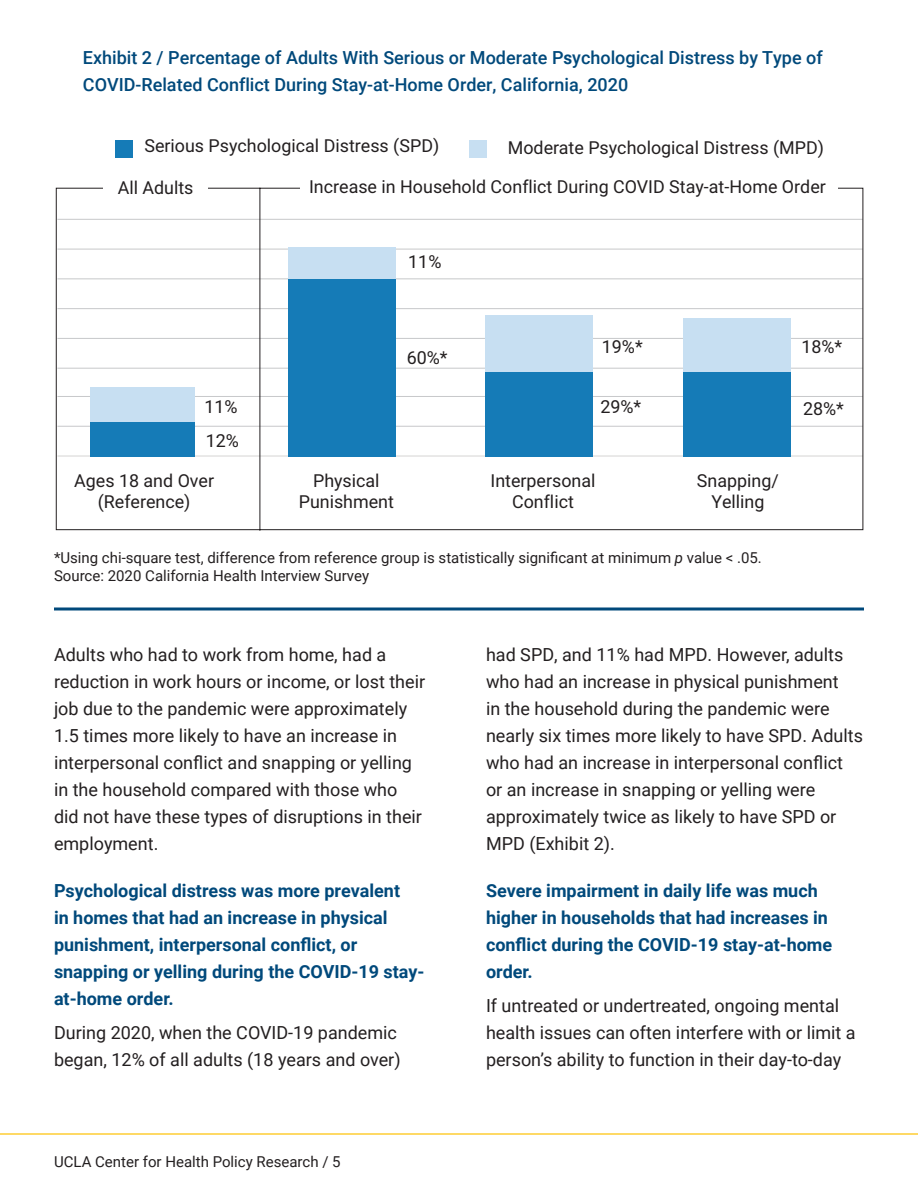
<style>
.page{position:relative;width:918px;height:1188px;background:#fff}
.page>*{position:absolute;margin:0;border:0;box-sizing:border-box;transform-origin:0 0}
.PGS_-_Body_12_18_reg{font:18px/27px "Roboto";color:#231f20}
.PGS_-_Subhead_12_18{font:700 18px/27px "Roboto";color:#00497b}
.t1{font:500 18px/27px "Roboto";color:#00497b}
.t2{font:17.85px/20.9px "Roboto";color:#231f20;text-align:center}
.PGS_-_Footnotes_10_1{font:15px "Roboto";color:#231f20}
.s1{font-weight:700}
.s2{font-style:italic}
</style>
<div class="page">
<hr style="left:0;top:1133px;width:918px;height:2px;background:#fecd33">
<div style="left:469px;top:140px;width:18px;height:18px;background:#c7dff2"></div>
<div style="left:115px;top:140px;width:18px;height:18px;background:#157bb7"></div>
<svg style="left:56px;top:187px;width:808px;height:344px"></svg>
<div style="left:300px;top:179px;width:537px;height:24px;background:#fff"></div>
<div style="left:103px;top:179px;width:105px;height:21px;background:#fff"></div>
<hr style="left:54px;top:608px;width:810px;height:2px;background:#00497b">
<p class="t1" style="left:83px;top:43px;width:741px">Exhibit 2 / Percentage of Adults With Serious or Moderate P<span class="s1">s</span>ychological Distress by Type of<br>COVID-Related Conflict During Stay-at-Home Order, California, 2020</p>
<p class="t2" style="left:144px;top:138px;width:296px">Serious Psychological Distress (SPD)</p>
<p class="t2" style="left:508px;top:139px;width:318px">Moderate Psychological Distress (MPD)</p>
<p class="t2" style="left:118px;top:179px;width:77px">All Adults</p>
<p class="t2" style="left:309px;top:178px;width:518px">Increase in Household Conflict During COVID Stay-at-Home Order</p>
<p class="t2" style="left:408px;top:254px;width:35px">11%</p>
<p class="t2" style="left:407px;top:349px;width:42px">60%*</p>
<p class="t2" style="left:602px;top:338px;width:42px">19%*</p>
<p class="t2" style="left:801px;top:338px;width:42px">18%*</p>
<p class="t2" style="left:204px;top:398px;width:35px">11%</p>
<p class="t2" style="left:600px;top:398px;width:42px">29%*</p>
<p class="t2" style="left:803px;top:400px;width:42px">28%*</p>
<p class="t2" style="left:206px;top:432px;width:35px">12%</p>
<p class="t2" style="left:74px;top:472px;width:141px">Ages 18 and Over (Reference)</p>
<p class="t2" style="left:299px;top:472px;width:97px">Physical<br>Punishment</p>
<p class="t2" style="left:490px;top:472px;width:107px">Interpersonal<br>Conflict</p>
<p class="t2" style="left:697px;top:472px;width:83px">Snapping/<br>Yelling</p>
<p class="PGS_-_Footnotes_10_1" style="left:54px;top:547px;width:709px">*Using chi-square test, difference from reference group is statistically significant at minimum <span class="s2">p</span> value &lt; .05.</p>
<p class="PGS_-_Footnotes_10_1" style="left:54px;top:565px;width:317px">Source: 2020 California Health Interview Survey</p>
<p class="PGS_-_Body_12_18_reg" style="left:54px;top:640px;width:373px">Adults who had to work from home, had a reduction in work hours or income, or lost their job due to the pandemic were approximately 1.5 times more likely to have an increase in interpersonal conflict and snapping or yelling in the household compared with those who did not have these types of disruptions in their employment.</p>
<p class="PGS_-_Subhead_12_18" style="left:54px;top:877px;width:372px">Psychological distress was more prevalent<br>in homes that had an increase in physical punishment, interpersonal conflict, or snapping or yelling during the COVID-19 stay&shy;at-home order.</p>
<p class="PGS_-_Body_12_18_reg" style="left:54px;top:1018px;width:348px">During 2020, when the COVID-19 pandemic began, 12% of all adults (18 years and over)</p>
<p class="PGS_-_Footnotes_10_1" style="left:54px;top:1152px;width:288px">UCLA Center for Health Policy Research / 5</p>
<p class="PGS_-_Body_12_18_reg" style="left:486px;top:640px;width:378px">had SPD, and 11% had MPD. However, adults who had an increase in physical punishment<br>in the household during the pandemic were nearly six times more likely to have SPD. Adults who had an increase in interpersonal conflict or an increase in snapping or yelling were approximately twice as likely to have SPD or MPD (Exhibit 2).</p>
<p class="PGS_-_Subhead_12_18" style="left:486px;top:877px;width:348px">Severe impairment in daily life was much higher in households that had increases in conflict during the COVID-19 stay-at-home order.</p>
<p class="PGS_-_Body_12_18_reg" style="left:486px;top:991px;width:371px">If untreated or undertreated, ongoing mental health issues can often interfere with or limit a person’s ability to function in their day-to-day</p>
</div>
